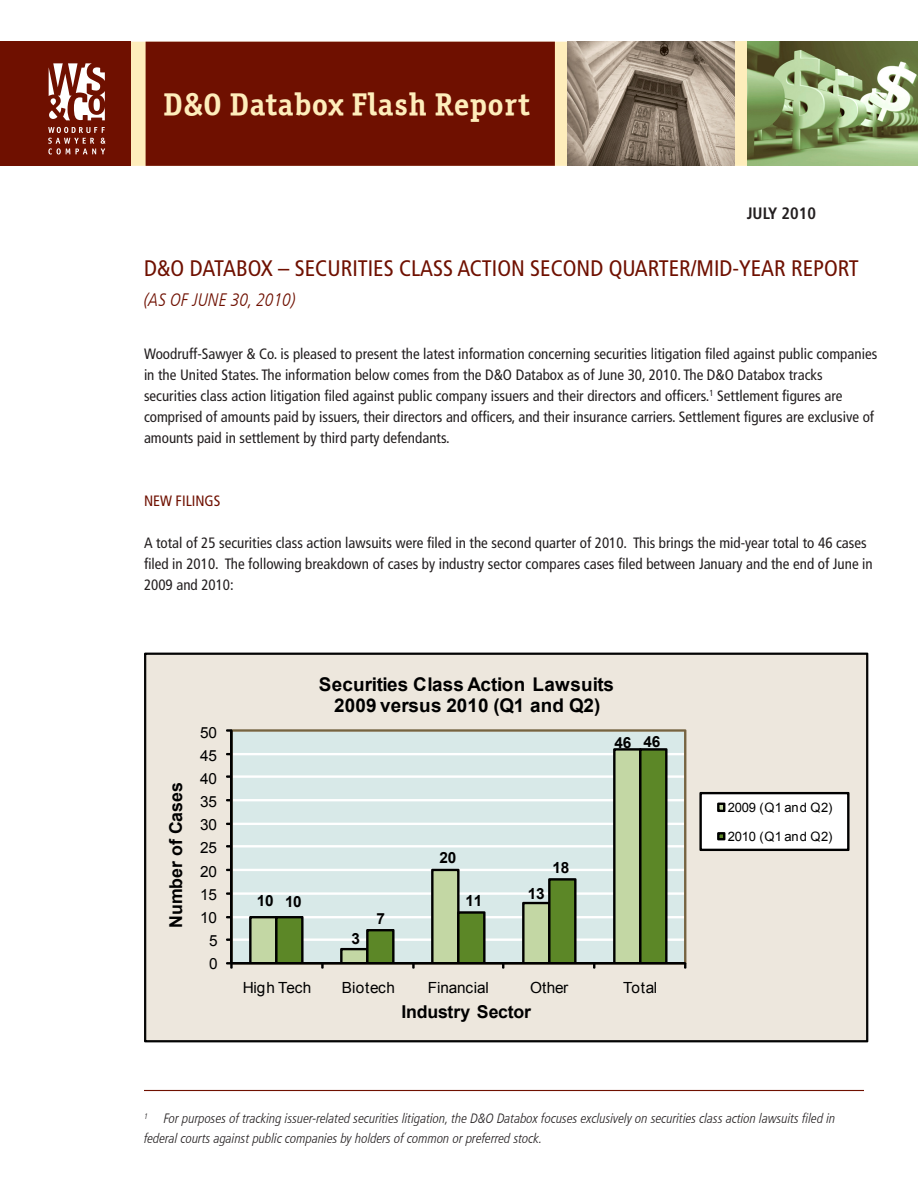
<style>
.page{position:relative;width:918px;height:1188px;background:#fff}
.page>*{position:absolute;margin:0;border:0;box-sizing:border-box;transform-origin:0 0}
.t1{font:31.5px "Officina Serif ITCTT Bold";letter-spacing:.025em;color:#feedbb}
.t2{font:condensed 22.5px "Frutiger LT Com";color:#6f1000}
.t3{font:700 18.9px/21.3px "Arial";letter-spacing:.005em;color:#000;text-align:center}
.t4{font:italic 300 condensed 18px "Frutiger LT Com";color:#6f1000}
.t5{font:700 17.7px "Arial";color:#000}
.t6{font:700 condensed 16.5px "Frutiger LT Com";color:#231f20}
.t7{font:15.3px "Arial";letter-spacing:-.02em;color:#000}
.t8{font:700 15.3px "Arial";letter-spacing:-.02em;color:#000}
.t9{font:15.3px "Arial";letter-spacing:.025em;color:#000}
.t10{font:condensed 15px/21px "Frutiger LT Com";color:#231f20}
.t11{font:condensed 15px "Frutiger LT Com";color:#6f1000}
.t12{font:italic 300 condensed 13.5px/19.5px "Frutiger LT Com";color:#231f20}
.t13{font:13.05px/28.7px "Arial";letter-spacing:-.01em;color:#000}
</style>
<div class="page">
<div style="left:0;top:42px;width:918px;height:124px;background:#feedbb"></div>
<div style="left:146px;top:42px;width:409px;height:124px;background:#6f1000"></div>
<div style="left:0;top:42px;width:131px;height:124px;background:#6f1000"></div>
<svg style="left:48px;top:41px;width:66px;height:113px"></svg>
<div style="left:601px;top:41px;width:317px;height:124px;background:#feedbb"></div>
<img style="left:567px;top:41px;width:168px;height:125px">
<img style="left:747px;top:41px;width:171px;height:125px">
<hr style="left:144px;top:1090px;width:720px;height:1px;background:#6f1000">
<svg style="left:145px;top:653px;width:723px;height:389px;background:#d8dbd0"></svg>
<p class="t1" style="left:164px;top:85px;width:367px">D&amp;O Databox Flash Report</p>
<p class="t6" style="left:747px;top:204px;width:71px">JULY 2010</p>
<p class="t2" style="left:144px;top:255px;width:716px">D&amp;O DATABOX – SECURITIES CLASS ACTION SECOND QUARTER/MID-YEAR REPORT</p>
<p class="t4" style="left:144px;top:289px;width:153px">(as of June 30, 2010)</p>
<p class="t10" style="left:144px;top:344px;width:735px">Woodruff-Sawyer &amp; Co. is pleased to present the latest information concerning securities litigation filed against public companies in the United States. The information below comes from the D&amp;O Databox as of June 30, 2010. The D&amp;O Databox tracks securities class action litigation filed against public company issuers and their directors and officers.<sup>1</sup> Settlement figures are comprised of amounts paid by issuers, their directors and officers, and their insurance carriers. Settlement figures are exclusive of amounts paid in settlement by third party defendants.</p>
<p class="t11" style="left:144px;top:492px;width:77px">New Filings</p>
<p class="t10" style="left:144px;top:533px;width:730px">A total of 25 securities class action lawsuits were filed in the second quarter of 2010. This brings the mid-year total to 46 cases filed in 2010. The following breakdown of cases by industry sector compares cases filed between January and the end of June in<br>2009 and 2010:</p>
<p class="t5" style="left:164px;top:928px;width:147px;rotate:-90deg">Number of Cases</p>
<p class="t7" style="left:200px;top:722px;width:18px">50</p>
<p class="t7" style="left:200px;top:745px;width:18px">45</p>
<p class="t7" style="left:200px;top:768px;width:18px">40</p>
<p class="t7" style="left:200px;top:792px;width:18px">35</p>
<p class="t7" style="left:200px;top:815px;width:18px">30</p>
<p class="t7" style="left:200px;top:838px;width:18px">25</p>
<p class="t7" style="left:200px;top:861px;width:18px">20</p>
<p class="t7" style="left:200px;top:884px;width:18px">15</p>
<p class="t7" style="left:200px;top:907px;width:18px">10</p>
<p class="t7" style="left:209px;top:931px;width:10px">5</p>
<p class="t7" style="left:209px;top:954px;width:10px">0</p>
<p class="t3" style="left:319px;top:674px;width:297px">Securities Class Action Lawsuits<br>2009 versus 2010 (Q1 and Q2)</p>
<p class="t8" style="left:615px;top:732px;width:18px">46</p>
<p class="t8" style="left:643px;top:732px;width:18px">46</p>
<p class="t8" style="left:257px;top:890px;width:18px">10</p>
<p class="t8" style="left:285px;top:891px;width:18px">10</p>
<p class="t8" style="left:351px;top:928px;width:10px">3</p>
<p class="t8" style="left:377px;top:908px;width:10px">7</p>
<p class="t8" style="left:440px;top:847px;width:18px">20</p>
<p class="t8" style="left:466px;top:890px;width:18px">11</p>
<p class="t8" style="left:528px;top:883px;width:18px">13</p>
<p class="t8" style="left:552px;top:858px;width:18px">18</p>
<p class="t7" style="left:243px;top:978px;width:70px">High Tech</p>
<p class="t9" style="left:342px;top:978px;width:55px">Biotech</p>
<p class="t7" style="left:428px;top:978px;width:63px">Financial</p>
<p class="t7" style="left:530px;top:978px;width:40px">Other</p>
<p class="t7" style="left:623px;top:978px;width:36px">Total</p>
<p class="t5" style="left:401px;top:1000px;width:131px">Industry Sector</p>
<p class="t13" style="left:728px;top:793px;width:106px">2009 (Q1 and Q2)<br>2010 (Q1 and Q2)</p>
<p class="t12" style="left:144px;top:1109px;width:693px"><sup>1</sup> For purposes of tracking issuer-related securities litigation, the D&amp;O Databox focuses exclusively on securities class action lawsuits filed in federal courts against public companies by holders of common or preferred stock.</p>
</div>
